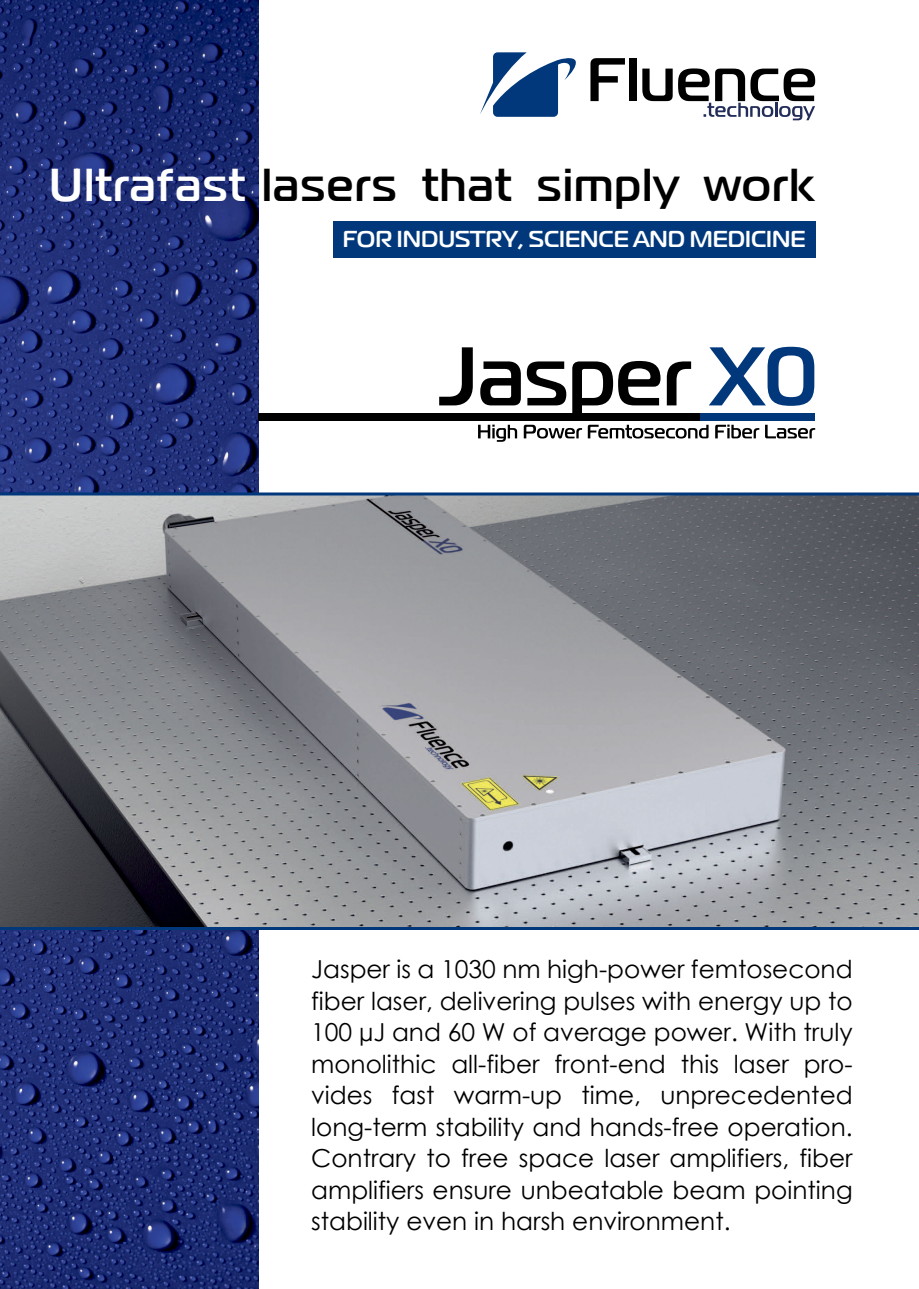
<style>
.page{position:relative;width:919px;height:1289px;background:#fff}
.page>*{position:absolute;margin:0;border:0;box-sizing:border-box;transform-origin:0 0}
.t1{font:700 45.9px "Magistral C";letter-spacing:.04em;color:#000}
.t2{font:24.75px/31.5px "Century Gothic";color:#000;text-align:justify}
.t3{font:700 22.95px "Magistral C";color:#fff}
.s1{color:#fff}
</style>
<div class="page">
<img style="left:0;top:0;width:258px;height:1288px">
<svg style="left:480px;top:52px;width:96px;height:65px"></svg>
<svg style="left:590px;top:58px;width:35px;height:43px"></svg>
<div style="left:629px;top:58px;width:7px;height:43px;background:#000"></div>
<svg style="left:642px;top:69px;width:30px;height:32px"></svg>
<svg style="left:678px;top:68px;width:137px;height:52px"></svg>
<div style="left:333px;top:220px;width:482px;height:37px;background:#00387b"></div>
<svg style="left:439px;top:347px;width:34px;height:58px"></svg>
<svg style="left:480px;top:361px;width:86px;height:44px"></svg>
<svg style="left:572px;top:361px;width:88px;height:52px"></svg>
<svg style="left:666px;top:361px;width:25px;height:44px"></svg>
<svg style="left:709px;top:347px;width:105px;height:59px"></svg>
<div style="left:258px;top:413px;width:442px;height:7px;background:#000"></div>
<div style="left:700px;top:413px;width:115px;height:7px;background:#00387b"></div>
<svg style="left:478px;top:424px;width:39px;height:18px"></svg>
<svg style="left:523px;top:425px;width:185px;height:13px"></svg>
<svg style="left:715px;top:424px;width:44px;height:14px"></svg>
<svg style="left:765px;top:425px;width:50px;height:13px"></svg>
<img style="left:0;top:495px;width:918px;height:432px">
<hr style="left:0;top:492px;width:918px;height:3px;background:#00387b">
<hr style="left:0;top:927px;width:918px;height:3px;background:#00387b">
<h1 class="t1" style="left:49px;top:157px;width:766px"><span class="s1">Ultrafast</span> lasers that simply work</h1>
<p class="t3" style="left:343px;top:225px;width:464px">FOR INDUSTRY, SCIENCE AND MEDICINE</p>
<p class="t2" style="left:311px;top:953px;width:543px">Jasper is a 1030 nm high-power femtosecond fiber laser, delivering pulses with energy up to 100 µJ and 60 W of average power. With truly monolithic all-fiber front-end this laser pro&shy;vides fast warm-up time, unprecedented long-term stability and hands-free operation.<br>Contrary to free space laser amplifiers, fiber amplifiers ensure unbeatable beam pointing stability even in harsh environment.</p>
</div>
